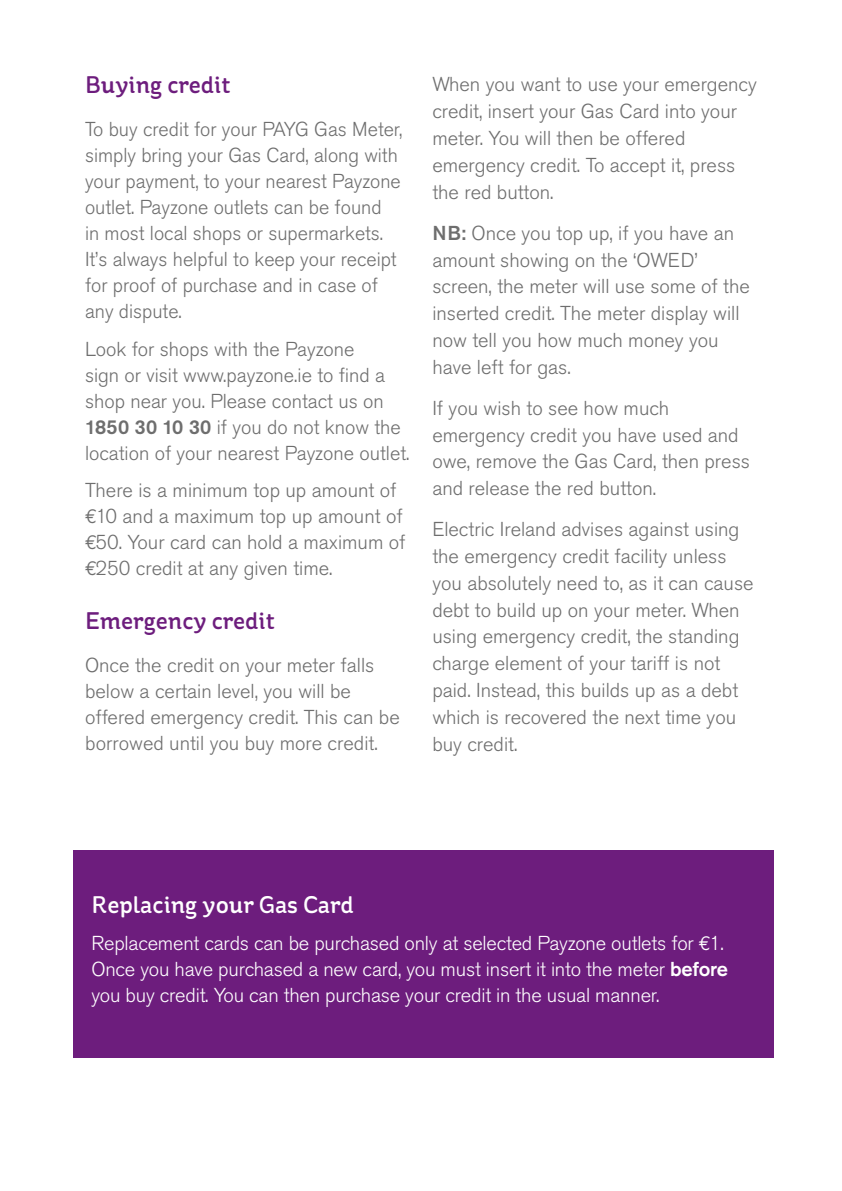
<style>
.page{position:relative;width:842px;height:1191px;background:#fff}
.page>*{position:absolute;margin:0;border:0;box-sizing:border-box;transform-origin:0 0}
.t1{font:500 24px "St Ryde";color:#6d1d7d}
.t2{font:500 24px "St Ryde";color:#fff}
.t3{font:300 20px/26.8px "Akzidenz Grotesk BE";color:#6e6e6e}
.t4{font:300 20px/26px "Akzidenz Grotesk BE";letter-spacing:-.01em;color:#fff}
.s1{font-weight:500}
.s2{font-family:"Euro Mono";font-weight:400}
</style>
<div class="page">
<div style="left:74px;top:850px;width:700px;height:207px;background:#6d1d7d"></div>
<p class="t1" style="left:85px;top:71px;width:147px">Buying credit</p>
<p class="t3" style="left:85px;top:117px;width:319px;line-height:26px">To buy credit for your PAYG Gas Meter, simply bring your Gas Card, along with your payment, to your nearest Payzone outlet. Payzone outlets can be found<br>in most local shops or supermarkets.<br>It’s always helpful to keep your receipt for proof of purchase and in case of any dispute.</p>
<p class="t3" style="left:85px;top:336px;width:326px;line-height:26px">Look for shops with the Payzone<br>sign or visit www.payzone.ie to find a shop near you. Please contact us on <span class="s1">1850 30 10 30</span> if you do not know the location of your nearest Payzone outlet.</p>
<p class="t3" style="left:85px;top:478px;width:322px;line-height:26px">There is a minimum top up amount of <span class="s2">€</span>10 and a maximum top up amount of <span class="s2">€</span>50. Your card can hold a maximum of <span class="s2">€</span>250 credit at any given time.</p>
<p class="t1" style="left:85px;top:606px;width:191px">Emergency credit</p>
<p class="t3" style="left:85px;top:652px;width:316px;line-height:26.2px">Once the credit on your meter falls below a certain level, you will be offered emergency credit. This can be borrowed until you buy more credit.</p>
<p class="t3" style="left:432px;top:72px;width:326px">When you want to use your emergency credit, insert your Gas Card into your meter. You will then be offered emergency credit. To accept it, press the red button.</p>
<p class="t3" style="left:432px;top:220px;width:319px"><span class="s1">NB:</span> Once you top up, if you have an amount showing on the ‘OWED’ screen, the meter will use some of the inserted credit. The meter display will now tell you how much money you have left for gas.</p>
<p class="t3" style="left:432px;top:395px;width:319px">If you wish to see how much emergency credit you have used and owe, remove the Gas Card, then press and release the red button.</p>
<p class="t3" style="left:432px;top:516px;width:323px">Electric Ireland advises against using the emergency credit facility unless you absolutely need to, as it can cause debt to build up on your meter. When using emergency credit, the standing charge element of your tariff is not paid. Instead, this builds up as a debt which is recovered the next time you buy credit.</p>
<p class="t2" style="left:91px;top:890px;width:264px">Replacing your Gas Card</p>
<p class="t4" style="left:91px;top:930px;width:638px">Replacement cards can be purchased only at selected Payzone outlets for <span class="s2">€</span>1.<br>Once you have purchased a new card, you must insert it into the meter <span class="s1">before </span>you buy credit. You can then purchase your credit in the usual manner.</p>
</div>
